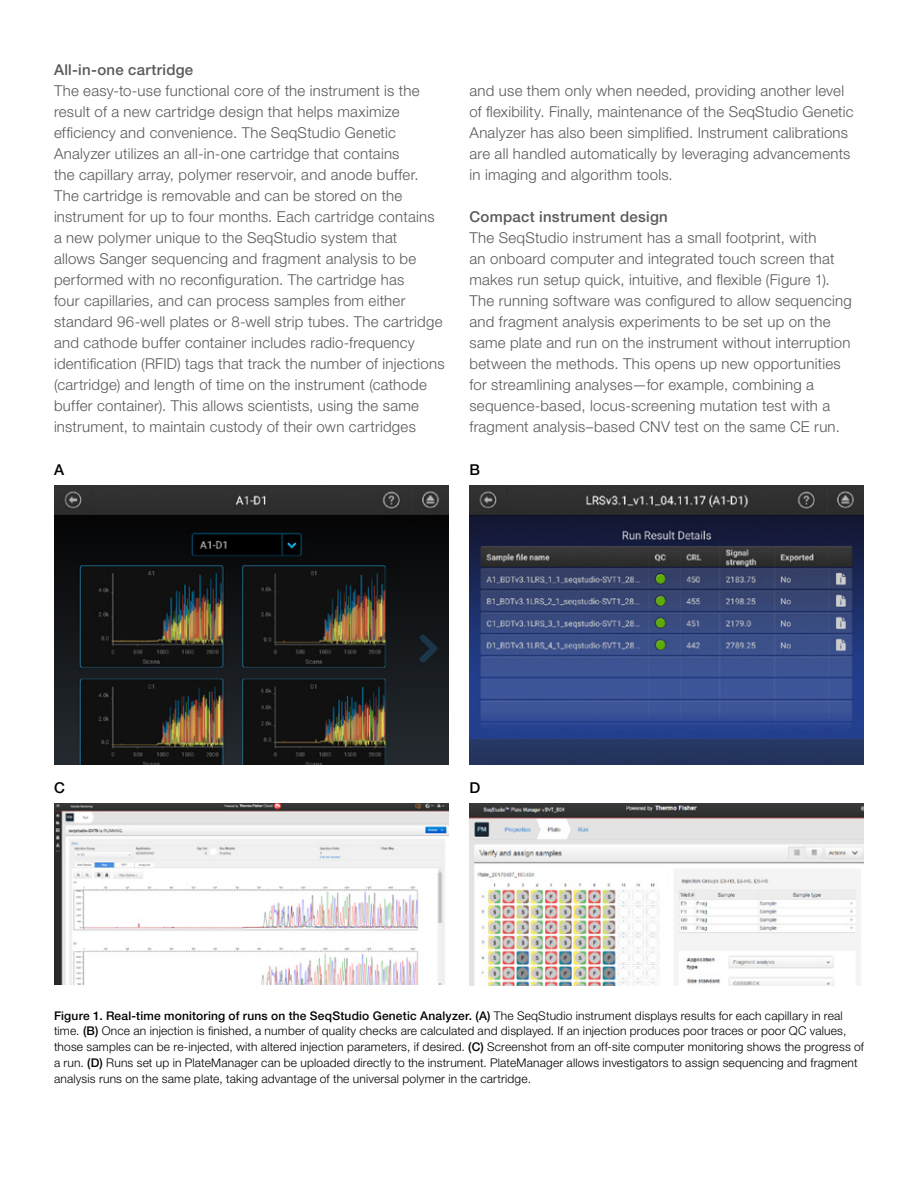
<style>
.page{position:relative;width:918px;height:1188px;background:#fff}
.page>*{position:absolute;margin:0;border:0;box-sizing:border-box;transform-origin:0 0}
.t1{font:300 15px/21px "Helvetica Neue LT Std";letter-spacing:.015em;color:#58595b}
.t2{font:500 15px "Helvetica Neue LT Std";letter-spacing:.015em;color:#58595b}
.t3{font:500 15px "Helvetica Neue LT Std";color:#000}
.t4{font:300 12px/15.8px "Helvetica Neue LT Std";letter-spacing:.015em;color:#000}
.s1{font-weight:500}
</style>
<div class="page">
<img style="left:54px;top:485px;width:395px;height:279px">
<img style="left:54px;top:803px;width:394px;height:182px">
<img style="left:470px;top:803px;width:394px;height:183px">
<img style="left:469px;top:485px;width:395px;height:279px">
<p class="t2" style="left:54px;top:61px;width:141px">All-in-one cartridge</p>
<p class="t1" style="left:54px;top:80px;width:392px">The easy-to-use functional core of the instrument is the result of a new cartridge design that helps maximize efficiency and convenience. The SeqStudio Genetic Analyzer utilizes an all-in-one cartridge that contains<br>the capillary array, polymer reservoir, and anode buffer.<br>The cartridge is removable and can be stored on the instrument for up to four months. Each cartridge contains a new polymer unique to the SeqStudio system that<br>allows Sanger sequencing and fragment analysis to be performed with no reconfiguration. The cartridge has<br>four capillaries, and can process samples from either standard 96-well plates or 8-well strip tubes. The cartridge and cathode buffer container includes radio-frequency identification (RFID) tags that track the number of injections (cartridge) and length of time on the instrument (cathode buffer container). This allows scientists, using the same instrument, to maintain custody of their own cartridges</p>
<p class="t3" style="left:54px;top:460px;width:12px">A</p>
<p class="t1" style="left:470px;top:80px;width:386px">and use them only when needed, providing another level of flexibility. Finally, maintenance of the SeqStudio Genetic Analyzer has also been simplified. Instrument calibrations are all handled automatically by leveraging advancements in imaging and algorithm tools.</p>
<p class="t2" style="left:470px;top:208px;width:200px">Compact instrument design</p>
<p class="t1" style="left:470px;top:227px;width:384px">The SeqStudio instrument has a small footprint, with<br>an onboard computer and integrated touch screen that makes run setup quick, intuitive, and flexible (Figure 1).<br>The running software was configured to allow sequencing and fragment analysis experiments to be set up on the same plate and run on the instrument without interruption between the methods. This opens up new opportunities for streamlining analyses—for example, combining a sequence-based, locus-screening mutation test with a fragment analysis–based CNV test on the same CE run.</p>
<p class="t3" style="left:470px;top:460px;width:12px">B</p>
<p class="t3" style="left:54px;top:779px;width:12px">C</p>
<p class="t3" style="left:470px;top:779px;width:12px">D</p>
<p class="t4" style="left:54px;top:1007px;width:811px"><span class="s1">Figure 1. Real-time monitoring of runs on the SeqStudio Genetic Analyzer. (A)</span> The SeqStudio instrument displays results for each capillary in real time. <span class="s1">(B)</span> Once an injection is finished, a number of quality checks are calculated and displayed. If an injection produces poor traces or poor QC values, those samples can be re-injected, with altered injection parameters, if desired. <span class="s1">(C)</span> Screenshot from an off-site computer monitoring shows the progress of a run. <span class="s1">(D)</span> Runs set up in PlateManager can be uploaded directly to the instrument. PlateManager allows investigators to assign sequencing and fragment analysis runs on the same plate, taking advantage of the universal polymer in the cartridge.</p>
</div>
